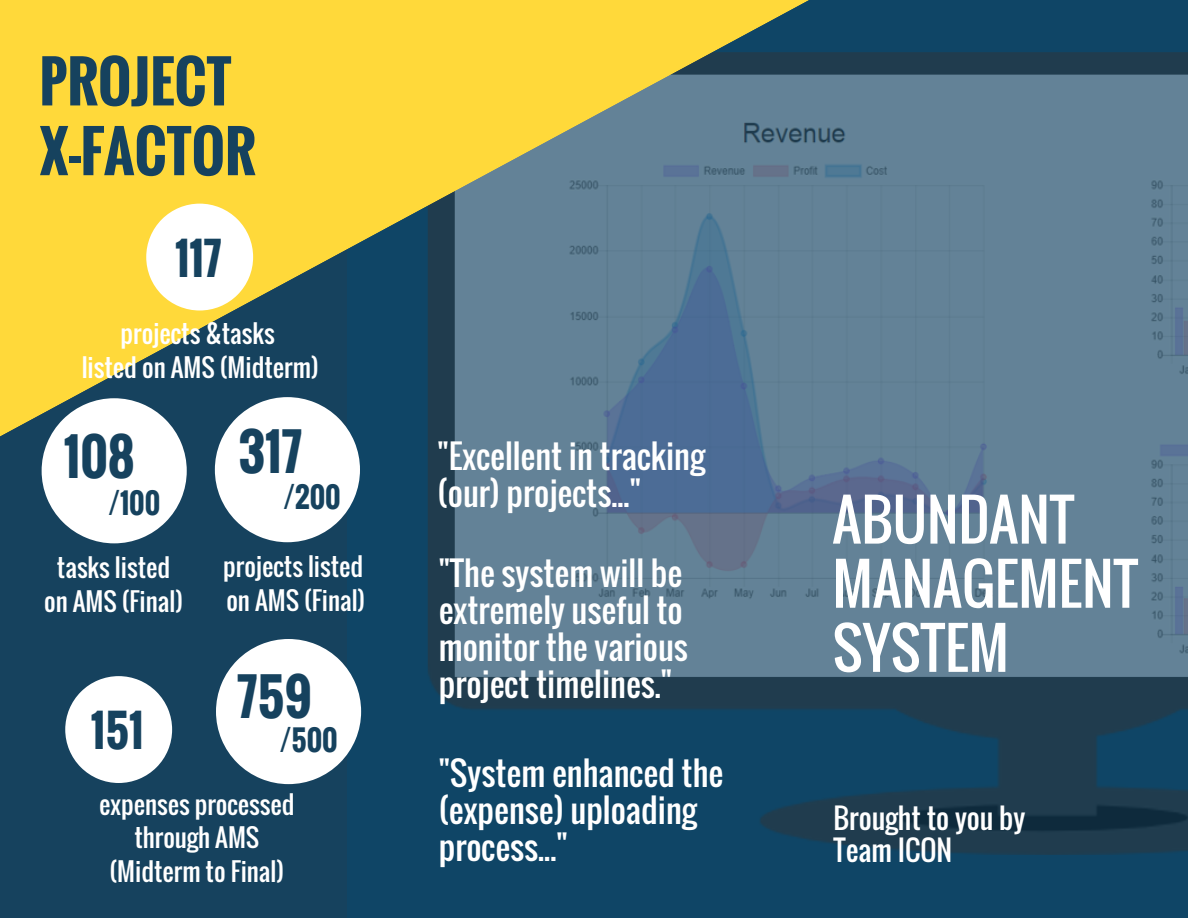
<style>
.page{position:relative;width:1188px;height:918px;background:#16425e}
.page>*{position:absolute;margin:0;border:0;box-sizing:border-box;transform-origin:0 0}
.t1{font:55.95px/64.2px "Oswald";color:#fff}
.t2{font:700 55.95px/69.8px "Oswald";color:#16425e}
.t3{font:700 49.8px "Oswald";color:#16425e}
.t4{font:700 43.65px "Oswald";color:#16425e}
.t5{font:32.7px/37.2px "Oswald";color:#fff}
.t6{font:28.05px/31.5px "Oswald";color:#fff}
.t7{font:700 28.05px "Oswald";color:#16425e}
.t8{font:24.9px/33.8px "Oswald";color:#fff;text-align:center}
.s1{font-size:55.95px}
</style>
<div class="page">
<img style="left:361px;top:52px;width:827px;height:803px">
<svg style="left:0;top:0;width:809px;height:437px"></svg>
<svg style="left:65px;top:676px;width:107px;height:107px"></svg>
<svg style="left:216px;top:639px;width:145px;height:145px"></svg>
<svg style="left:215px;top:397px;width:145px;height:145px"></svg>
<svg style="left:146px;top:204px;width:107px;height:106px;background:#fdf5d5"></svg>
<svg style="left:42px;top:398px;width:145px;height:145px"></svg>
<h1 class="t2" style="left:39px;top:45px;width:218px">PROJECT<br>X-FACTOR</h1>
<h3 class="t4" style="left:175px;top:225px;width:48px">117</h3>
<p class="t8" style="left:82px;top:316px;width:239px">projects &amp;tasks<br>listed on AMS (Midterm)</p>
<h2 class="t3" style="left:64px;top:419px;width:89px">10<span class="s1">3</span>8<span class="s1">17</span></h2>
<p class="t7" style="left:108px;top:482px;width:54px">/100</p>
<p class="t8" style="left:44px;top:550px;width:141px">tasks listed on AMS (Final)</p>
<h3 class="t4" style="left:91px;top:697px;width:54px">151</h3>
<h2 class="t3" style="left:239px;top:413px;width:65px">317</h2>
<p class="t7" style="left:283px;top:476px;width:59px">/200</p>
<p class="t8" style="left:223px;top:549px;width:144px;text-align:left">projects listed on AMS (Final)</p>
<h2 class="t3" style="left:237px;top:659px;width:76px">759</h2>
<p class="t7" style="left:279px;top:719px;width:60px">/500</p>
<p class="t8" style="left:99px;top:787px;width:197px">expenses processed through AMS (Midterm to Final)</p>
<p class="t5" style="left:438px;top:436px;width:269px">"Excellent in tracking (our) projects..."</p>
<p class="t5" style="left:439px;top:553px;width:250px">"The system will be extremely useful to monitor the various project timelines."</p>
<p class="t5" style="left:439px;top:754px;width:286px">"System enhanced the (expense) uploading process..."</p>
<h1 class="t1" style="left:832px;top:486px;width:307px">ABUNDANT<br>MANAGEMENT<br>SYSTEM</h1>
<p class="t6" style="left:834px;top:802px;width:193px">Brought to you by<br>Team ICON</p>
</div>
